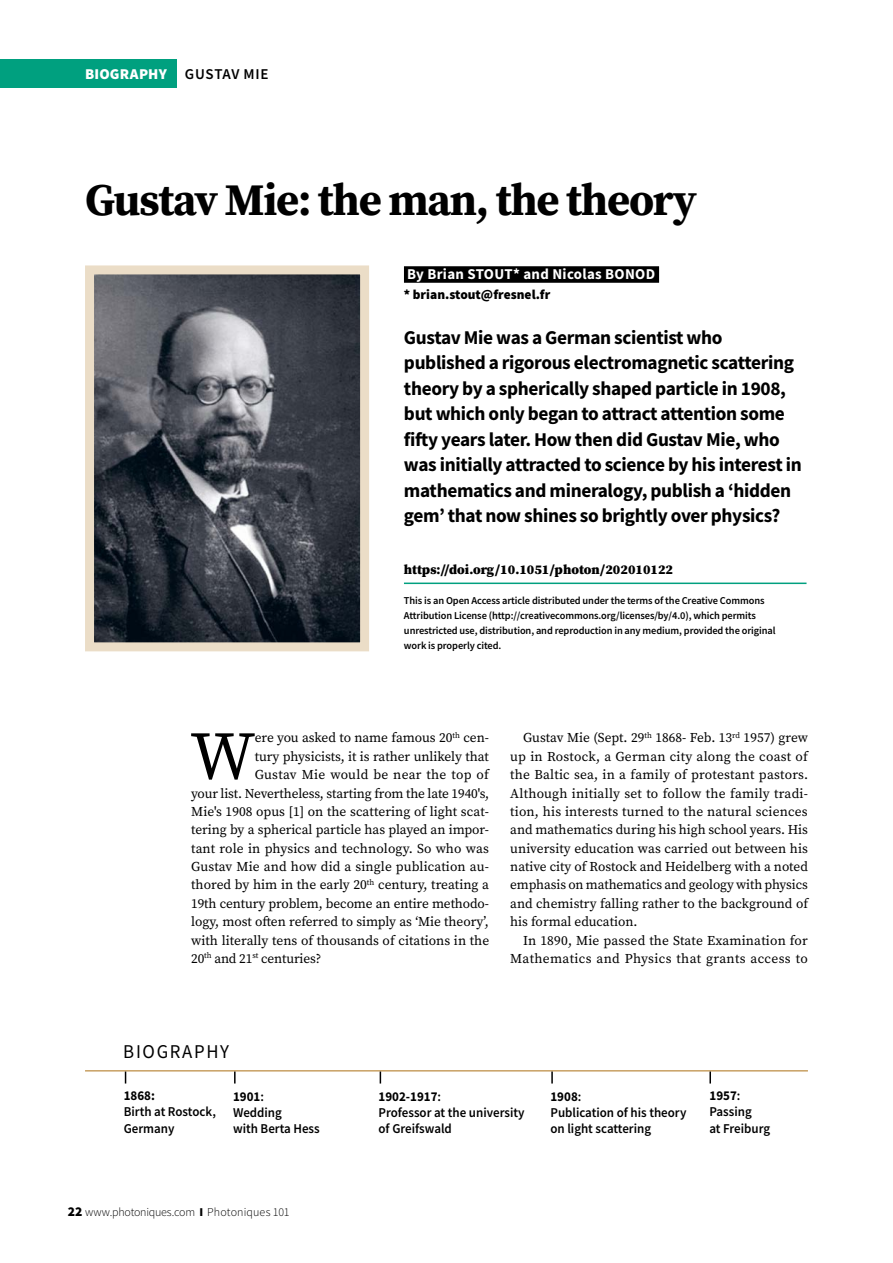
<style>
.page{position:relative;width:893px;height:1263px;background:#fff}
.page>*{position:absolute;margin:0;border:0;box-sizing:border-box;transform-origin:0 0}
.t1{font:68.4px "Source Serif Pro";color:#000}
.t2{font:700 45px "Source Serif Pro";letter-spacing:-.03em;color:#000}
.t3{font:700 19.5px/25.5px "Source Sans Pro";letter-spacing:-.02em;color:#000}
.t4{font:19.5px "Source Sans Pro";letter-spacing:.09em;color:#000;scale:.96 1}
.t5{font:700 15px "Source Sans Pro";letter-spacing:.02em;color:#fff}
.t6{font:900 15px "Source Sans Pro";letter-spacing:.015em;color:#fff}
.t7{font:600 15px "Source Sans Pro";color:#000}
.t8{font:13.5px/18.3px "Source Serif Pro";color:#000;text-align:justify}
.t9{font:600 13.5px/16.2px "Source Sans Pro";color:#000;scale:.96 1}
.t10{font:900 13.5px "Source Serif Pro";color:#000}
.t11{font:13.5px "Source Serif Pro";letter-spacing:.02em;color:#000}
.t12{font:900 13.5px "Source Sans Pro";color:#000}
.t13{font:700 13.5px "Source Sans Pro";color:#000;scale:.96 1}
.t14{font:300 12px "Source Sans Pro";letter-spacing:-.01em;color:#000}
.t15{font:600 10.5px/15px "Source Sans Pro";letter-spacing:-.01em;color:#000}
.s1{font-weight:600;color:#000}
.s2{font-weight:700}
.s3{font-weight:900;font-size:13.5px}
.s4{font-weight:900}
</style>
<div class="page">
<div style="left:0;top:60px;width:177px;height:28px;background:#00a07f"></div>
<img style="left:95px;top:275px;width:264px;height:366px">
<div style="left:85px;top:265px;width:284px;height:386px;border:9px solid #ebddc7"></div>
<div style="left:404px;top:266px;width:255px;height:17px;background:#000"></div>
<hr style="left:404px;top:582px;width:402px;height:2px;background:#00a07f">
<hr style="left:85px;top:1070px;width:723px;height:1px;background:#c8a063">
<svg style="left:125px;top:1071px;width:1px;height:12px"></svg>
<svg style="left:234px;top:1071px;width:2px;height:12px"></svg>
<svg style="left:380px;top:1071px;width:1px;height:12px"></svg>
<svg style="left:551px;top:1071px;width:2px;height:12px"></svg>
<svg style="left:709px;top:1071px;width:2px;height:12px"></svg>
<p class="t6" style="left:85px;top:64px;width:113px">BIOGRAPHY <span class="s1">Gustav</span></p>
<p class="t7" style="left:244px;top:64px;width:14px">Mie</p>
<h2 class="t2" style="left:85px;top:169px;width:613px">Gustav Mie: the man, the theory</h2>
<p class="t5" style="left:407px;top:264px;width:250px">By Brian STOUT* and Nicolas BONOD</p>
<p class="t12" style="left:404px;top:285px;width:148px">* brian.stout@fresnel.fr</p>
<p class="t3" style="left:404px;top:324px;width:399px">Gustav Mie was a German scientist who published a rigorous electromagnetic scattering theory by a spherically shaped particle in 1908, but which only began to attract attention some fifty years later. How then did Gustav Mie, who was initially attracted to science by his interest in mathematics and mineralogy, publish a ‘hidden gem’ that now shines so brightly over physics?</p>
<p class="t10" style="left:404px;top:560px;width:271px">https://doi.org/10.1051/photon/202010122</p>
<p class="t15" style="left:404px;top:593px;width:373px">This is an Open Access article distributed under the terms of the Creative Commons Attribution License (http://creativecommons.org/licenses/by/4.0), which permits unrestricted use, distribution, and reproduction in any medium, provided the original work is properly cited.</p>
<h1 class="t1" style="left:190px;top:711px;width:67px">W</h1>
<p class="t8" style="left:255px;top:729px;width:236px">ere you asked to name famous 20<sup>th</sup> cen-</p>
<p class="t8" style="left:255px;top:747px;width:236px">tury physicists, it is rather unlikely that</p>
<p class="t11" style="left:255px;top:766px;width:236px">Gustav Mie would be near the top of</p>
<p class="t8" style="left:191px;top:784px;width:299px">your list. Nevertheless, starting from the late 1940's,</p>
<p class="t8" style="left:191px;top:802px;width:299px">Mie's 1908 opus [1] on the scattering of light scat-</p>
<p class="t8" style="left:191px;top:821px;width:299px">tering by a spherical particle has played an impor-</p>
<p class="t8" style="left:191px;top:839px;width:299px">tant role in physics and technology. So who was</p>
<p class="t8" style="left:191px;top:857px;width:299px">Gustav Mie and how did a single publication au-</p>
<p class="t8" style="left:191px;top:876px;width:299px">thored by him in the early 20<sup>th</sup> century, treating a</p>
<p class="t8" style="left:191px;top:894px;width:299px">19th century problem, become an entire methodo-</p>
<p class="t8" style="left:191px;top:912px;width:299px">logy, most often referred to simply as ‘Mie theory’,</p>
<p class="t8" style="left:191px;top:931px;width:300px">with literally tens of thousands of citations in the</p>
<p class="t8" style="left:191px;top:949px;width:132px">20<sup>th</sup> and 21<sup>st</sup> centuries?</p>
<p class="t8" style="left:510px;top:729px;width:299px;text-indent:13px">Gustav Mie (Sept. 29<sup>th</sup> 1868- Feb. 13<sup>rd</sup> 1957) grew up in Rostock, a German city along the coast of the Baltic sea, in a family of protestant pastors.<br>Although initially set to follow the family tradi&shy;tion, his interests turned to the natural sciences and mathematics during his high school years. His university education was carried out between his native city of Rostock and Heidelberg with a noted emphasis on mathematics and geology with physics and chemistry falling rather to the background of his formal education.</p>
<p class="t8" style="left:510px;top:931px;width:299px;text-align:right">In 1890, Mie passed the State Examination for<br>Mathematics and Physics that grants access to</p>
<h3 class="t4" style="left:123px;top:1039px;width:112px">BIOGRAPHY</h3>
<p class="t13" style="left:124px;top:1086px;width:34px">1868:</p>
<p class="t9" style="left:124px;top:1103px;width:97px">Birth at Rostock,<br>Germany</p>
<p class="t9" style="left:233px;top:1088px;width:92px"><span class="s2">1901</span>:<br>Wedding<br>with Berta Hess</p>
<p class="t9" style="left:379px;top:1088px;width:154px"><span class="s2">1902-1917</span>:<br>Professor at the university of Greifswald</p>
<p class="t9" style="left:550px;top:1088px;width:143px"><span class="s2">1908</span>:<br>Publication of his theory on light scattering</p>
<p class="t9" style="left:709px;top:1087px;width:65px"><span class="s2">1957</span>:<br>Passing<br>at Freiburg</p>
<p class="t14" style="left:68px;top:1205px;width:224px"><span class="s3">22</span> www.photoniques.com <span class="s4">I</span> Photoniques 101</p>
</div>
